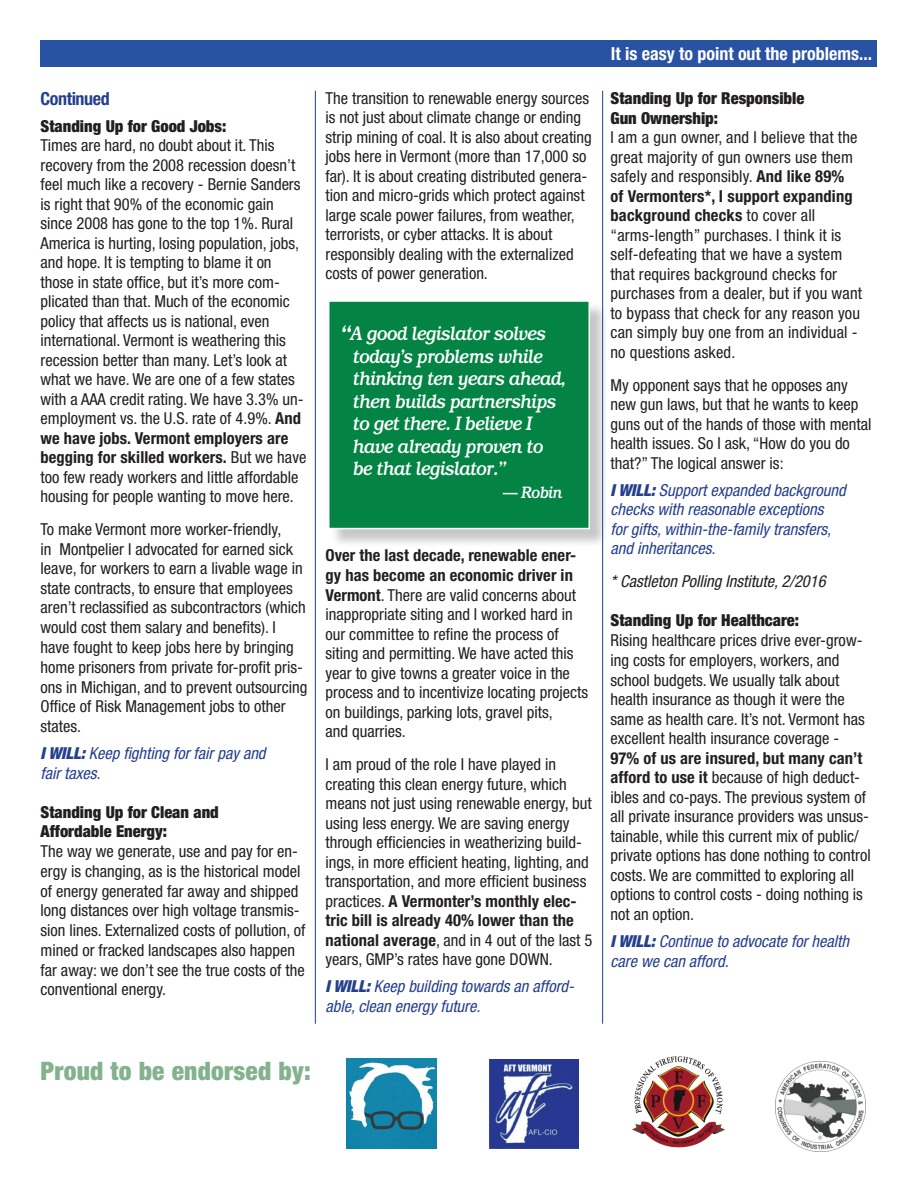
<style>
.page{position:relative;width:918px;height:1188px;background:#fff}
.page>*{position:absolute;margin:0;border:0;box-sizing:border-box;transform-origin:0 0}
.t1{font:900 condensed 25.5px "Helvetica Neue";letter-spacing:.01em;color:#84b28e}
.t2{font:italic 19.5px/22.5px "Bookman S Si";letter-spacing:-.04em;color:#fff;scale:.9 1}
.t3{font:700 condensed 18px "Helvetica Neue";color:#fff}
.t4{font:700 condensed 18px "Helvetica Neue";letter-spacing:-.02em;color:#253f8e}
.t5{font:condensed 16.5px/19.5px "Helvetica Neue";color:#231f20}
.t6{font:italic condensed 16.5px/19.5px "Helvetica Neue";color:#253f8e}
.t7{font:900 condensed 16.5px/19.5px "Helvetica Neue";color:#231f20}
.t8{font:italic condensed 16.5px "Helvetica Neue";color:#231f20}
.t9{font:italic 16.5px "Bookman S Si";letter-spacing:-.04em;color:#fff;scale:.9 1}
.s1{font-weight:700}
.s2{font-weight:900}
.s3{font-size:25.5px}
</style>
<div class="page">
<div style="left:40px;top:40px;width:838px;height:28px;background:#2a52a3"></div>
<div style="left:330px;top:303px;width:279px;height:245px;background:#231f20;opacity:.25"></div>
<div style="left:328px;top:300px;width:262px;height:229px;background:#048444;border:2px solid #fff"></div>
<hr style="left:315px;top:91px;width:1px;height:933px;background:#253f8e">
<hr style="left:602px;top:91px;width:1px;height:933px;background:#253f8e">
<img style="left:775px;top:1062px;width:90px;height:90px">
<img style="left:489px;top:1059px;width:90px;height:89px">
<img style="left:346px;top:1058px;width:90px;height:90px">
<img style="left:632px;top:1056px;width:93px;height:92px">
<p class="t4" style="left:40px;top:87px;width:71px">Continued</p>
<p class="t7" style="left:40px;top:116px;width:188px">Standing Up for Good Jobs:</p>
<p class="t5" style="left:40px;top:136px;width:267px">Times are hard, no doubt about it. This recovery from the 2008 recession doesn’t feel much like a recovery - Bernie Sanders is right that 90% of the economic gain since 2008 has gone to the top 1%. Rural America is hurting, losing population, jobs, and hope. It is tempting to blame it on those in state office, but it’s more com&shy;plicated than that. Much of the economic policy that affects us is national, even international. Vermont is weathering this recession better than many. Let’s look at what we have. We are one of a few states with a AAA credit rating. We have 3.3% un&shy;employment vs. the U.S. rate of 4.9%. <span class="s1">And we have jobs. Vermont employers are begging for skilled workers.</span> But we have too few ready workers and little affordable housing for people wanting to move here.</p>
<p class="t5" style="left:40px;top:520px;width:268px">To make Vermont more worker-friendly,<br>in Montpelier I advocated for earned sick leave, for workers to earn a livable wage in state contracts, to ensure that employees aren’t reclassified as subcontractors (which would cost them salary and benefits). I have fought to keep jobs here by bringing home prisoners from private for-profit pris&shy;ons in Michigan, and to prevent outsourcing Office of Risk Management jobs to other states.</p>
<p class="t6" style="left:40px;top:743px;width:227px"><span class="s2">I WILL:</span> Keep fighting for fair pay and fair taxes.</p>
<p class="t7" style="left:40px;top:802px;width:180px">Standing Up for Clean and<br>Affordable Energy:</p>
<p class="t5" style="left:40px;top:841px;width:267px">The way we generate, use and pay for en&shy;ergy is changing, as is the historical model of energy generated far away and shipped long distances over high voltage transmis&shy;sion lines. Externalized costs of pollution, of mined or fracked landscapes also happen far away: we don’t see the true costs of the conventional energy.</p>
<p class="t3" style="left:611px;top:43px;width:263px">It is easy to point out the problems...</p>
<p class="t5" style="left:326px;top:88px;width:268px">The transition to renewable energy sources is not just about climate change or ending strip mining of coal. It is also about creating jobs here in Vermont (more than 17,000 so far). It is about creating distributed genera&shy;tion and micro-grids which protect against large scale power failures, from weather, terrorists, or cyber attacks. It is about responsibly dealing with the externalized costs of power generation.</p>
<p class="t7" style="left:611px;top:88px;width:195px">Standing Up for Responsible<br>Gun Ownership:</p>
<p class="t5" style="left:611px;top:127px;width:253px">I am a gun owner, and I believe that the great majority of gun owners use them safely and responsibly. <span class="s1">And like 89%<br>of Vermonters*, I support expanding background checks</span> to cover all “arms-length” purchases. I think it is self-defeating that we have a system that requires background checks for purchases from a dealer, but if you want to bypass that check for any reason you can simply buy one from an individual - no questions asked.</p>
<p class="t5" style="left:611px;top:375px;width:263px">My opponent says that he opposes any new gun laws, but that he wants to keep guns out of the hands of those with mental health issues. So I ask, “How do you do that?” The logical answer is:</p>
<p class="t6" style="left:611px;top:480px;width:237px"><span class="s2">I WILL:</span> Support expanded background checks with reasonable exceptions<br>for gifts, within-the-family transfers, and inheritances.</p>
<p class="t8" style="left:611px;top:572px;width:217px">* Castleton Polling Institute, 2/2016</p>
<p class="t7" style="left:611px;top:610px;width:190px">Standing Up for Healthcare:</p>
<p class="t5" style="left:611px;top:630px;width:256px">Rising healthcare prices drive ever-grow&shy;ing costs for employers, workers, and school budgets. We usually talk about health insurance as though it were the same as health care. It’s not. Vermont has excellent health insurance coverage -</p>
<p class="t5" style="left:611px;top:748px;width:262px"><span class="s1">97% of us are insured, but many can’t afford to use it</span> because of high deduct&shy;ibles and co-pays. The previous system of all private insurance providers was unsus&shy;tainable, while this current mix of public/ private options has done nothing to control costs. We are committed to exploring all options to control costs - doing nothing is not an option.</p>
<p class="t6" style="left:611px;top:931px;width:240px"><span class="s2">I WILL:</span> Continue to advocate for health care we can afford.</p>
<p class="t2" style="left:353px;top:322px;width:238px;text-indent:-12px"><span class="s3">“</span>A good legislator solves today’s problems while thinking ten years ahead, then builds partnerships to get there. I believe I have already proven to be that legislator.”</p>
<p class="t9" style="left:503px;top:482px;width:68px">— Robin</p>
<p class="t5" style="left:326px;top:546px;width:264px"><span class="s1">Over the last decade, renewable ener&shy;gy has become an economic driver in Vermont</span>. There are valid concerns about inappropriate siting and I worked hard in our committee to refine the process of siting and permitting. We have acted this year to give towns a greater voice in the process and to incentivize locating projects on buildings, parking lots, gravel pits,<br>and quarries.</p>
<p class="t5" style="left:326px;top:754px;width:268px">I am proud of the role I have played in creating this clean energy future, which means not just using renewable energy, but using less energy. We are saving energy through efficiencies in weatherizing build&shy;ings, in more efficient heating, lighting, and transportation, and more efficient business practices. <span class="s1">A Vermonter’s monthly elec&shy;tric bill is already 40% lower than the national average</span>, and in 4 out of the last 5 years, GMP’s rates have gone DOWN.</p>
<p class="t6" style="left:326px;top:976px;width:250px"><span class="s2">I WILL:</span> Keep building towards an afford&shy;able, clean energy future.</p>
<h1 class="t1" style="left:40px;top:1055px;width:272px">Proud to be endorsed by:</h1>
</div>
